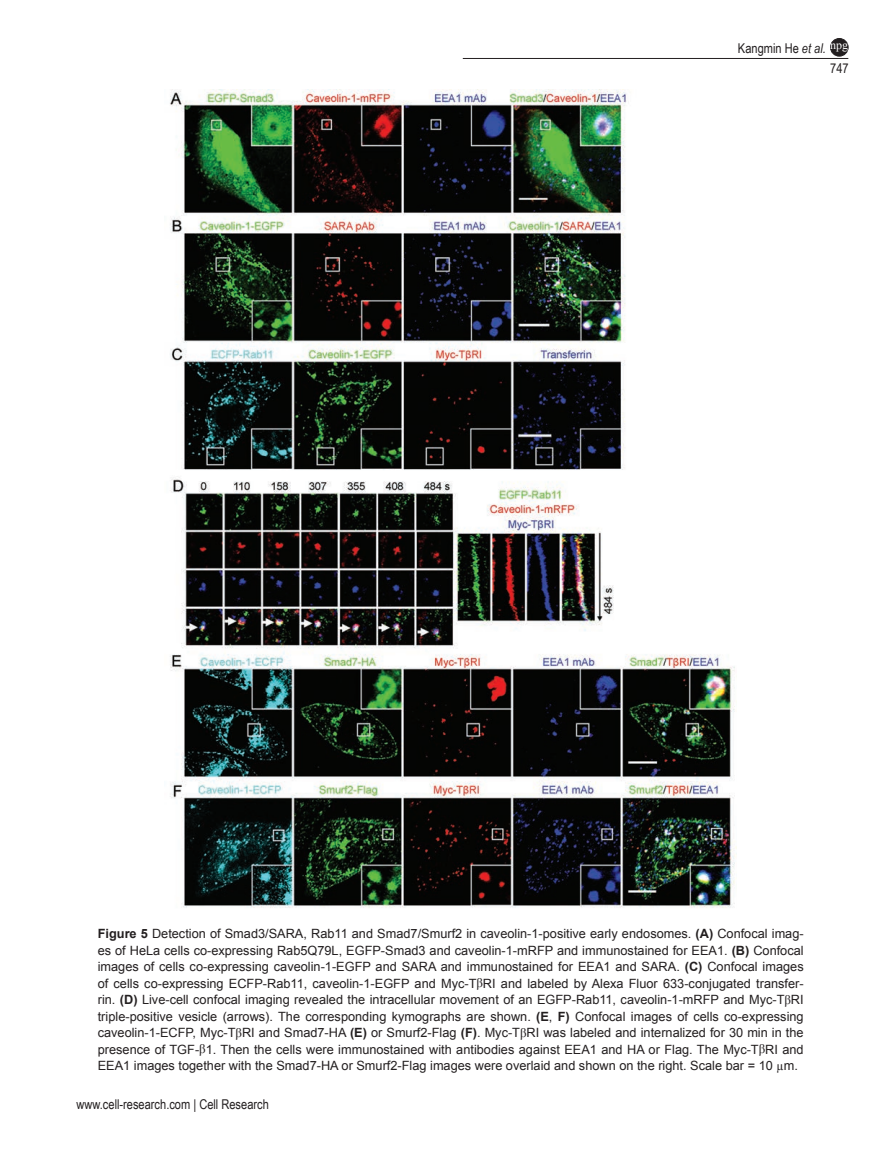
<style>
.page{position:relative;width:893px;height:1170px;background:#fff}
.page>*{position:absolute;margin:0;border:0;box-sizing:border-box;transform-origin:0 0}
.t1{font:13.5px "Arial Narrow";color:#231f20}
.t2{font:12.75px/16.5px "Arial";color:#231f20;text-align:justify}
.t3{font:12px "Times New Roman";color:#fff}
.s1{font-style:italic}
.s2{font-weight:700}
.s3{font-family:"Times New Roman"}
</style>
<div class="page">
<hr style="left:463px;top:58px;width:385px;height:1px;background:#231f20">
<div style="left:830px;top:38px;width:18px;height:18px;background:#231f20;border-radius:50%"></div>
<div style="left:830px;top:38px;width:18px;height:18px;border:1px solid #231f20;border-radius:50%"></div>
<img style="left:170px;top:89px;width:567px;height:819px">
<p class="t1" style="left:738px;top:39px;width:89px">Kangmin He <span class="s1">et al.</span></p>
<p class="t3" style="left:830px;top:37px;width:19px">npg</p>
<p class="t1" style="left:830px;top:58px;width:20px">747</p>
<p class="t2" style="left:98px;top:925px;width:707px"><span class="s2">Figure 5</span> Detection of Smad3/SARA, Rab11 and Smad7/Smurf2 in caveolin-1-positive early endosomes. <span class="s2">(A)</span> Confocal imag&shy;es of HeLa cells co-expressing Rab5Q79L, EGFP-Smad3 and caveolin-1-mRFP and immunostained for EEA1. <span class="s2">(B)</span> Confocal images of cells co-expressing caveolin-1-EGFP and SARA and immunostained for EEA1 and SARA. <span class="s2">(C)</span> Confocal images of cells co-expressing ECFP-Rab11, caveolin-1-EGFP and Myc-T<span class="s3">β</span>RI and labeled by Alexa Fluor 633-conjugated transfer&shy;rin. <span class="s2">(D)</span> Live-cell confocal imaging revealed the intracellular movement of an EGFP-Rab11, caveolin-1-mRFP and Myc-T<span class="s3">β</span>RI triple-positive vesicle (arrows). The corresponding kymographs are shown. <span class="s2">(E</span>, <span class="s2">F)</span> Confocal images of cells co-expressing caveolin-1-ECFP, Myc-T<span class="s3">β</span>RI and Smad7-HA <span class="s2">(E)</span> or Smurf2-Flag <span class="s2">(F)</span>. Myc-T<span class="s3">β</span>RI was labeled and internalized for 30 min in the presence of TGF-<span class="s3">β</span>1. Then the cells were immunostained with antibodies against EEA1 and HA or Flag. The Myc-T<span class="s3">β</span>RI and EEA1 images together with the Smad7-HA or Smurf2-Flag images were overlaid and shown on the right. Scale bar = 10 <span class="s3">µ</span>m.</p>
<p class="t1" style="left:77px;top:1094px;width:194px">www.cell-research.com | Cell Research</p>
</div>
